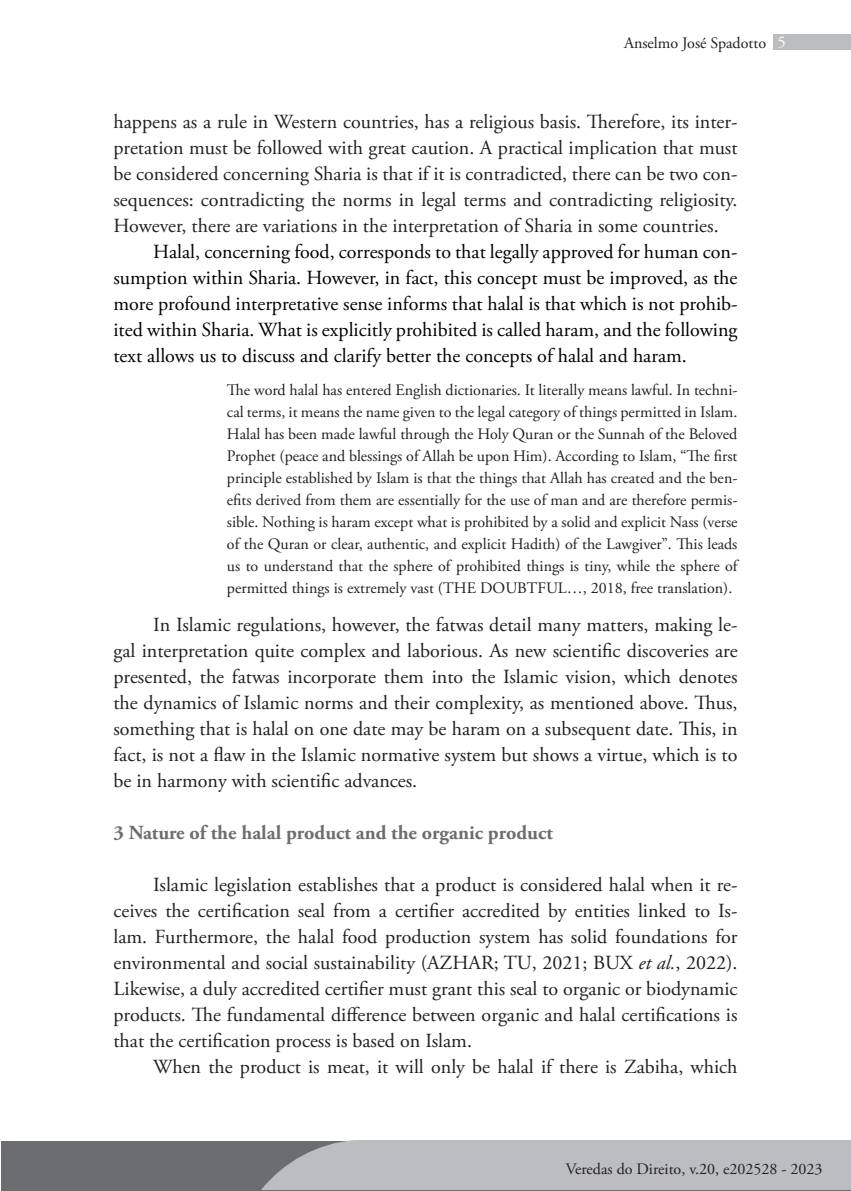
<style>
.page{position:relative;width:851px;height:1191px;background:#fff}
.page>*{position:absolute;margin:0;border:0;box-sizing:border-box;transform-origin:0 0}
.t1{font:20px/26px "Adobe Garamond Pro";color:#231f20;text-align:justify}
.t2{font:20px/26px "Adobe Garamond Pro";color:#000001;text-align:justify}
.t3{font:700 20px "Adobe Garamond Pro";color:#6c6d70}
.t4{font:16px/22px "Adobe Garamond Pro";color:#231f20;text-align:justify}
.s1{color:#fff}
.s2{font-style:italic}
</style>
<div class="page">
<div style="left:1px;top:1141px;width:849px;height:50px;background:#6c6d70"></div>
<hr style="left:0;top:1140px;width:1px;height:50px;background:#6c6d70">
<div style="left:773px;top:34px;width:77px;height:16px;background:#bcbdc0"></div>
<div style="left:261px;top:1140px;width:589px;height:50px;background:#bcbdc0"></div>
<p class="t4" style="left:624px;top:32px;width:163px">Anselmo José Spadotto <span class="s1">5</span></p>
<p class="t1" style="left:113px;top:109px;width:625px">happens as a rule in Western countries, has a religious basis. Therefore, its inter&shy;pretation must be followed with great caution. A practical implication that must be considered concerning Sharia is that if it is contradicted, there can be two con&shy;sequences: contradicting the norms in legal terms and contradicting religiosity.<br>However, there are variations in the interpretation of Sharia in some countries.</p>
<p class="t2" style="left:113px;top:239px;width:625px;text-indent:40px">Halal, concerning food, corresponds to that legally approved for human con&shy;sumption within Sharia. However, in fact, this concept must be improved, as the more profound interpretative sense informs that halal is that which is not prohib&shy;ited within Sharia. What is explicitly prohibited is called haram, and the following text allows us to discuss and clarify better the concepts of halal and haram.</p>
<p class="t4" style="left:227px;top:380px;width:512px">The word halal has entered English dictionaries. It literally means lawful. In techni&shy;cal terms, it means the name given to the legal category of things permitted in Islam.<br>Halal has been made lawful through the Holy Quran or the Sunnah of the Beloved Prophet (peace and blessings of Allah be upon Him). According to Islam, “The first principle established by Islam is that the things that Allah has created and the ben&shy;efits derived from them are essentially for the use of man and are therefore permis&shy;sible. Nothing is haram except what is prohibited by a solid and explicit Nass (verse of the Quran or clear, authentic, and explicit Hadith) of the Lawgiver”. This leads us to understand that the sphere of prohibited things is tiny, while the sphere of permitted things is extremely vast (THE DOUBTFUL…, 2018, free translation).</p>
<p class="t1" style="left:113px;top:612px;width:625px;text-indent:40px">In Islamic regulations, however, the fatwas detail many matters, making le&shy;gal interpretation quite complex and laborious. As new scientific discoveries are presented, the fatwas incorporate them into the Islamic vision, which denotes the dynamics of Islamic norms and their complexity, as mentioned above. Thus, something that is halal on one date may be haram on a subsequent date. This, in fact, is not a flaw in the Islamic normative system but shows a virtue, which is to be in harmony with scientific advances.</p>
<p class="t3" style="left:113px;top:821px;width:441px">3 Nature of the halal product and the organic product</p>
<p class="t1" style="left:113px;top:872px;width:625px;text-indent:40px">Islamic legislation establishes that a product is considered halal when it re&shy;ceives the certification seal from a certifier accredited by entities linked to Is&shy;lam. Furthermore, the halal food production system has solid foundations for environmental and social sustainability (AZHAR; TU, 2021; BUX <span class="s2">et al.</span>, 2022).<br>Likewise, a duly accredited certifier must grant this seal to organic or biodynamic products. The fundamental difference between organic and halal certifications is that the certification process is based on Islam.</p>
<p class="t1" style="left:153px;top:1054px;width:585px">When the product is meat, it will only be halal if there is Zabiha, which</p>
<p class="t4" style="left:565px;top:1158px;width:258px">Veredas do Direito, v.20, e202528 - 2023</p>
</div>
